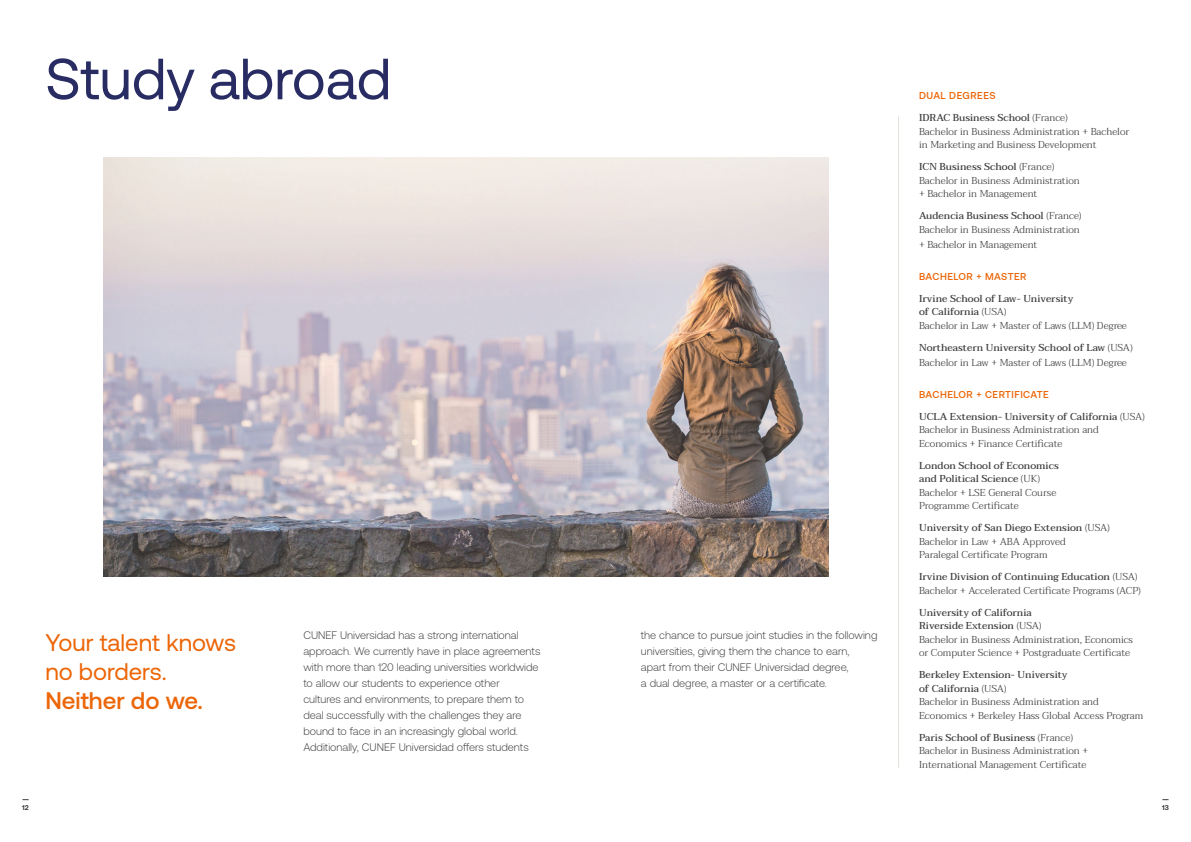
<style>
.page{position:relative;width:1191px;height:842px;background:#fff}
.page>*{position:absolute;margin:0;border:0;box-sizing:border-box;transform-origin:0 0}
.t1{font:58px "Aeonik";color:#292c63}
.t2{font:24px/28.8px "Aeonik";color:#ec6608}
.t3{font:500 24px "Aeonik";color:#ec6608}
.t4{font:300 11px/16px "Aeonik";color:#3c3c3b}
.t5{font:300 10px/13.5px "Taviraj";color:#3c3c3b}
.t6{font:500 10px "Aeonik";letter-spacing:.05em;color:#ec6608}
.t7{font:700 7px "Aeonik";color:#3c3c3b}
.s1{font-weight:500}
</style>
<div class="page">
<hr style="left:898px;top:116px;width:1px;height:652px;background:#e6e2dc">
<img style="left:103px;top:157px;width:725px;height:420px">
<h1 class="t1" style="left:45px;top:47px;width:347px">Study abroad</h1>
<h2 class="t2" style="left:45px;top:628px;width:192px">Your talent knows no borders.</h2>
<h2 class="t3" style="left:45px;top:687px;width:159px">Neither do we.</h2>
<p class="t4" style="left:303px;top:627px;width:238px">CUNEF Universidad has a strong international approach. We currently have in place agreements with more than 120 leading universities worldwide to allow our students to experience other<br>cultures and environments, to prepare them to deal successfully with the challenges they are bound to face in an increasingly global world.<br>Additionally, CUNEF Universidad offers students</p>
<p class="t4" style="left:641px;top:627px;width:238px">the chance to pursue joint studies in the following universities, giving them the chance to earn,<br>apart from their CUNEF Universidad degree,<br>a dual degree, a master or a certificate.</p>
<p class="t6" style="left:919px;top:90px;width:78px">DUAL DEGREES</p>
<p class="t5" style="left:919px;top:111px;width:212px"><span class="s1">IDRAC Business School</span> (France)<br>Bachelor in Business Administration + Bachelor in Marketing and Business Development</p>
<p class="t5" style="left:919px;top:160px;width:162px"><span class="s1">ICN Business School</span> (France)<br>Bachelor in Business Administration + Bachelor in Management</p>
<p class="t5" style="left:919px;top:209px;width:164px"><span class="s1">Audencia Business School</span> (France)<br>Bachelor in Business Administration</p>
<p class="t5" style="left:919px;top:238px;width:120px">+ Bachelor in Management</p>
<p class="t6" style="left:919px;top:271px;width:109px">BACHELOR + MASTER</p>
<p class="t5" style="left:919px;top:292px;width:209px"><span class="s1">Irvine School of Law- University<br>of California</span> (USA)<br>Bachelor in Law + Master of Laws (LLM) Degree</p>
<p class="t5" style="left:919px;top:340px;width:215px;line-height:15px"><span class="s1">Northeastern University School of Law</span> (USA)<br>Bachelor in Law + Master of Laws (LLM) Degree</p>
<p class="t6" style="left:919px;top:389px;width:131px">BACHELOR + CERTIFICATE</p>
<p class="t5" style="left:919px;top:410px;width:227px"><span class="s1">UCLA Extension- University of California</span> (USA)<br>Bachelor in Business Administration and<br>Economics + Finance Certificate</p>
<p class="t5" style="left:919px;top:459px;width:141px"><span class="s1">London School of Economics and Political Science</span> (UK)<br>Bachelor + LSE General Course<br>Programme Certificate</p>
<p class="t5" style="left:919px;top:521px;width:192px"><span class="s1">University of San Diego Extension</span> (USA)<br>Bachelor in Law + ABA Approved<br>Paralegal Certificate Program</p>
<p class="t5" style="left:919px;top:570px;width:223px"><span class="s1">Irvine Division of Continuing Education</span> (USA)<br>Bachelor + Accelerated Certificate Programs (ACP)</p>
<p class="t5" style="left:919px;top:606px;width:215px"><span class="s1">University of California<br>Riverside Extension</span> (USA)<br>Bachelor in Business Administration, Economics or Computer Science + Postgraduate Certificate</p>
<p class="t5" style="left:919px;top:668px;width:226px"><span class="s1">Berkeley Extension- University<br>of California</span> (USA)<br>Bachelor in Business Administration and Economics + Berkeley Hass Global Access Program</p>
<p class="t5" style="left:919px;top:731px;width:171px"><span class="s1">Paris School of Business</span> (France)<br>Bachelor in Business Administration +<br>International Management Certificate</p>
<p class="t7" style="left:22px;top:803px;width:8px">12</p>
<p class="t7" style="left:1162px;top:804px;width:8px">13</p>
</div>
